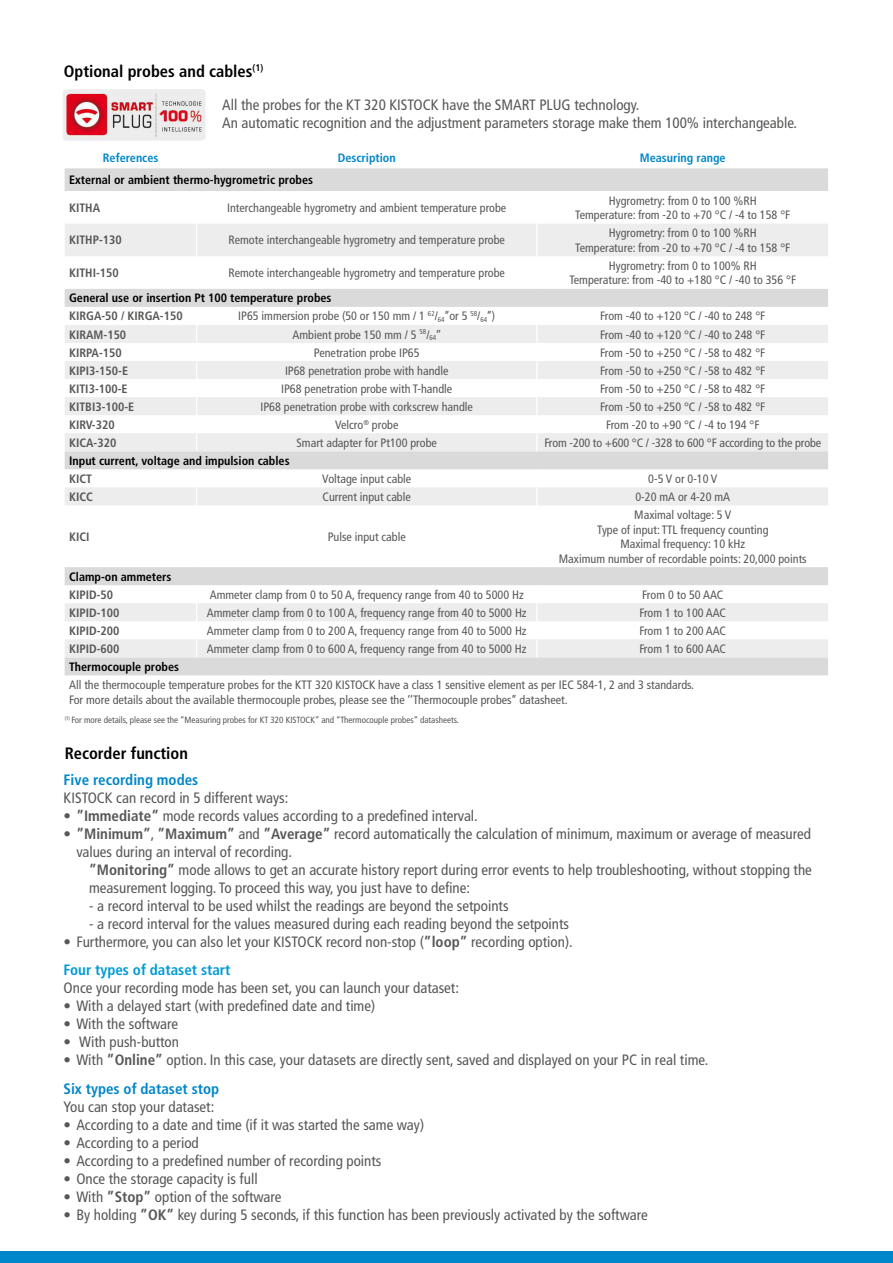
<style>
.page{position:relative;width:893px;height:1263px;background:#fff}
.page>*{position:absolute;margin:0;border:0;box-sizing:border-box;transform-origin:0 0}
.t1{font:700 condensed 16.5px "Frutiger LT Std";color:#000}
.t2{font:condensed 15px/18px "Frutiger LT Std";color:#575756}
.t3{font:700 condensed 15px "Frutiger LT Std";color:#0086ca}
.t4{font:condensed 12.15px/14.5px "Frutiger LT Std";color:#575756;text-align:center}
.t5{font:700 condensed 12.15px "Frutiger LT Std";color:#000}
.t6{font:700 condensed 12.15px "Frutiger LT Std";color:#575756}
.t7{font:700 condensed 12.15px "Frutiger LT Std";color:#0086ca}
.t8{font:condensed 9px "Frutiger LT Std";color:#575756}
.s1{font-weight:700}
.s2{font-weight:700;color:#009bd6}
.s3{font-weight:700;color:#0086ca}
</style>
<div class="page">
<svg style="left:65px;top:168px;width:763px;height:507px;fill:#dadada"></svg>
<svg style="left:65px;top:224px;width:763px;height:433px"></svg>
<hr style="left:196px;top:191px;width:1px;height:33px;background:#fff">
<hr style="left:536px;top:191px;width:1px;height:33px;background:#fff">
<hr style="left:196px;top:224px;width:1px;height:32px;background:#fff">
<hr style="left:536px;top:224px;width:1px;height:32px;background:#fff">
<hr style="left:196px;top:256px;width:1px;height:33px;background:#fff">
<hr style="left:536px;top:256px;width:1px;height:33px;background:#fff">
<svg style="left:196px;top:307px;width:1px;height:144px"></svg>
<svg style="left:536px;top:307px;width:1px;height:144px"></svg>
<svg style="left:196px;top:469px;width:1px;height:36px"></svg>
<svg style="left:536px;top:469px;width:1px;height:36px"></svg>
<hr style="left:196px;top:505px;width:1px;height:62px;background:#fff">
<hr style="left:536px;top:505px;width:1px;height:62px;background:#fff">
<svg style="left:196px;top:585px;width:1px;height:72px"></svg>
<svg style="left:536px;top:585px;width:1px;height:72px"></svg>
<img style="left:63px;top:89px;width:143px;height:52px">
<div style="left:0;top:1251px;width:893px;height:12px;background:#0086ca"></div>
<h1 class="t1" style="left:64px;top:61px;width:201px">Optional probes and cables<sup>(1)</sup></h1>
<p class="t2" style="left:222px;top:96px;width:576px">All the probes for the KT 320 KISTOCK have the SMART PLUG technology.<br>An automatic recognition and the adjustment parameters storage make them 100% interchangeable.</p>
<p class="t7" style="left:103px;top:150px;width:57px">References</p>
<p class="t7" style="left:338px;top:150px;width:60px">Description</p>
<p class="t7" style="left:640px;top:150px;width:87px">Measuring range</p>
<p class="t5" style="left:69px;top:173px;width:245px">External or ambient thermo-hygrometric probes</p>
<p class="t6" style="left:69px;top:200px;width:33px">KITHA</p>
<p class="t4" style="left:227px;top:200px;width:281px">Interchangeable hygrometry and ambient temperature probe</p>
<p class="t4" style="left:575px;top:193px;width:217px">Hygrometry: from 0 to 100 %RH<br>Temperature: from -20 to +70 °C / -4 to 158 °F</p>
<p class="t6" style="left:69px;top:233px;width:54px">KITHP-130</p>
<p class="t4" style="left:228px;top:233px;width:278px">Remote interchangeable hygrometry and temperature probe</p>
<p class="t4" style="left:575px;top:226px;width:217px">Hygrometry: from 0 to 100 %RH<br>Temperature: from -20 to +70 °C / -4 to 158 °F</p>
<p class="t6" style="left:69px;top:266px;width:51px">KITHI-150</p>
<p class="t4" style="left:228px;top:266px;width:278px">Remote interchangeable hygrometry and temperature probe</p>
<p class="t4" style="left:569px;top:258px;width:228px">Hygrometry: from 0 to 100% RH<br>Temperature: from -40 to +180 °C / -40 to 356 °F</p>
<p class="t5" style="left:69px;top:291px;width:264px">General use or insertion Pt 100 temperature probes</p>
<p class="t6" style="left:69px;top:309px;width:115px">KIRGA-50 / KIRGA-150</p>
<p class="t4" style="left:238px;top:309px;width:258px">IP65 immersion probe (50 or 150 mm / 1 <sup>62</sup>/<sub>64</sub>’’or 5 <sup>58</sup>/<sub>64</sub>’’)</p>
<p class="t4" style="left:600px;top:309px;width:167px">From -40 to +120 °C / -40 to 248 °F</p>
<p class="t6" style="left:69px;top:327px;width:59px">KIRAM-150</p>
<p class="t4" style="left:293px;top:327px;width:150px">Ambient probe 150 mm / 5 <sup>58</sup>/<sub>64</sub>’’</p>
<p class="t4" style="left:600px;top:327px;width:167px">From -40 to +120 °C / -40 to 248 °F</p>
<p class="t6" style="left:69px;top:345px;width:54px">KIRPA-150</p>
<p class="t4" style="left:314px;top:345px;width:107px">Penetration probe IP65</p>
<p class="t4" style="left:600px;top:345px;width:167px">From -50 to +250 °C / -58 to 482 °F</p>
<p class="t6" style="left:69px;top:363px;width:60px">KIPI3-150-E</p>
<p class="t4" style="left:285px;top:363px;width:165px">IP68 penetration probe with handle</p>
<p class="t4" style="left:600px;top:363px;width:167px">From -50 to +250 °C / -58 to 482 °F</p>
<p class="t6" style="left:69px;top:381px;width:60px">KITI3-100-E</p>
<p class="t4" style="left:281px;top:381px;width:173px">IP68 penetration probe with T-handle</p>
<p class="t4" style="left:600px;top:381px;width:167px">From -50 to +250 °C / -58 to 482 °F</p>
<p class="t6" style="left:69px;top:399px;width:67px">KITBI3-100-E</p>
<p class="t4" style="left:260px;top:399px;width:214px">IP68 penetration probe with corkscrew handle</p>
<p class="t4" style="left:600px;top:399px;width:167px">From -50 to +250 °C / -58 to 482 °F</p>
<p class="t6" style="left:69px;top:417px;width:47px">KIRV-320</p>
<p class="t4" style="left:335px;top:417px;width:65px">Velcro<sup>®</sup> probe</p>
<p class="t4" style="left:606px;top:417px;width:155px">From -20 to +90 °C / -4 to 194 °F</p>
<p class="t6" style="left:69px;top:435px;width:49px">KICA-320</p>
<p class="t4" style="left:297px;top:435px;width:142px">Smart adapter for Pt100 probe</p>
<p class="t4" style="left:544px;top:435px;width:278px">From -200 to +600 °C / -328 to 600 °F according to the probe</p>
<p class="t5" style="left:69px;top:453px;width:222px">Input current, voltage and impulsion cables</p>
<p class="t6" style="left:69px;top:471px;width:24px">KICT</p>
<p class="t4" style="left:322px;top:471px;width:90px">Voltage input cable</p>
<p class="t4" style="left:648px;top:471px;width:71px">0-5 V or 0-10 V</p>
<p class="t6" style="left:69px;top:489px;width:25px">KICC</p>
<p class="t4" style="left:323px;top:489px;width:90px">Current input cable</p>
<p class="t4" style="left:635px;top:489px;width:96px">0-20 mA or 4-20 mA</p>
<p class="t6" style="left:69px;top:529px;width:22px">KICI</p>
<p class="t4" style="left:328px;top:529px;width:80px">Pulse input cable</p>
<p class="t4" style="left:559px;top:508px;width:249px">Maximal voltage: 5 V<br>Type of input: TTL frequency counting<br>Maximal frequency: 10 kHz<br>Maximum number of recordable points: 20,000 points</p>
<p class="t5" style="left:69px;top:569px;width:104px">Clamp-on ammeters</p>
<p class="t6" style="left:69px;top:587px;width:46px">KIPID-50</p>
<p class="t4" style="left:210px;top:587px;width:316px">Ammeter clamp from 0 to 50 A, frequency range from 40 to 5000 Hz</p>
<p class="t4" style="left:642px;top:587px;width:82px">From 0 to 50 AAC</p>
<p class="t6" style="left:69px;top:605px;width:52px">KIPID-100</p>
<p class="t4" style="left:207px;top:605px;width:321px">Ammeter clamp from 0 to 100 A, frequency range from 40 to 5000 Hz</p>
<p class="t4" style="left:639px;top:605px;width:88px">From 1 to 100 AAC</p>
<p class="t6" style="left:69px;top:623px;width:52px">KIPID-200</p>
<p class="t4" style="left:207px;top:623px;width:321px">Ammeter clamp from 0 to 200 A, frequency range from 40 to 5000 Hz</p>
<p class="t4" style="left:639px;top:623px;width:88px">From 1 to 200 AAC</p>
<p class="t6" style="left:69px;top:641px;width:52px">KIPID-600</p>
<p class="t4" style="left:207px;top:641px;width:321px">Ammeter clamp from 0 to 600 A, frequency range from 40 to 5000 Hz</p>
<p class="t4" style="left:639px;top:641px;width:88px">From 1 to 600 AAC</p>
<p class="t5" style="left:69px;top:659px;width:112px">Thermocouple probes</p>
<p class="t4" style="left:69px;top:678px;width:626px;text-align:left">All the thermocouple temperature probes for the KTT 320 KISTOCK have a class 1 sensitive element as per IEC 584-1, 2 and 3 standards.<br>For more details about the available thermocouple probes, please see the ‘’Thermocouple probes’’ datasheet.</p>
<p class="t8" style="left:65px;top:715px;width:396px"><sup>(1)</sup> For more details, please see the “Measuring probes for KT 320 KISTOCK” and “Thermocouple probes” datasheets.</p>
<h1 class="t1" style="left:65px;top:743px;width:125px">Recorder function</h1>
<p class="t3" style="left:64px;top:770px;width:136px">Five recording modes</p>
<p class="t2" style="left:64px;top:788px;width:226px">KISTOCK can record in 5 different ways:</p>
<p class="t2" style="left:64px;top:806px;width:416px"><span class="s1">• ”Immediate”</span> mode records values according to a predefined interval.</p>
<p class="t2" style="left:76px;top:824px;width:736px;text-indent:-13px"><span class="s1">• ”Minimum”</span>, <span class="s1">”Maximum”</span> and <span class="s1">”Average”</span> record automatically the calculation of minimum, maximum or average of measured values during an interval of recording.</p>
<p class="t2" style="left:89px;top:860px;width:724px"><span class="s1">”Monitoring”</span> mode allows to get an accurate history report during error events to help troubleshooting, without stopping the measurement logging. To proceed this way, you just have to define:</p>
<p class="t2" style="left:89px;top:896px;width:421px">- a record interval to be used whilst the readings are beyond the setpoints</p>
<p class="t2" style="left:89px;top:914px;width:482px">- a record interval for the values measured during each reading beyond the setpoints</p>
<p class="t2" style="left:64px;top:927px;width:511px;line-height:28.5px">• Furthermore, you can also let your KISTOCK record non-stop (<span class="s1">”loop”</span> recording option).<br><span class="s2">Four types of dataset start</span></p>
<p class="t2" style="left:64px;top:979px;width:397px">Once your recording mode has been set, you can launch your dataset:</p>
<p class="t2" style="left:64px;top:997px;width:313px">• With a delayed start (with predefined date and time)</p>
<p class="t2" style="left:64px;top:1015px;width:116px">• With the software</p>
<p class="t2" style="left:64px;top:1033px;width:117px">• With push-button</p>
<p class="t2" style="left:64px;top:1046px;width:646px;line-height:28.5px">• With <span class="s1">”Online”</span> option. In this case, your datasets are directly sent, saved and displayed on your PC in real time.<br><span class="s3">Six types of dataset stop</span></p>
<p class="t2" style="left:64px;top:1097px;width:152px">You can stop your dataset:</p>
<p class="t2" style="left:64px;top:1115px;width:362px">• According to a date and time (if it was started the same way)</p>
<p class="t2" style="left:64px;top:1133px;width:137px">• According to a period</p>
<p class="t2" style="left:64px;top:1151px;width:319px">• According to a predefined number of recording points</p>
<p class="t2" style="left:64px;top:1169px;width:196px">• Once the storage capacity is full</p>
<p class="t2" style="left:64px;top:1187px;width:219px">• With <span class="s1">”Stop”</span> option of the software</p>
<p class="t2" style="left:64px;top:1205px;width:586px">• By holding <span class="s1">”OK”</span> key during 5 seconds, if this function has been previously activated by the software</p>
</div>
